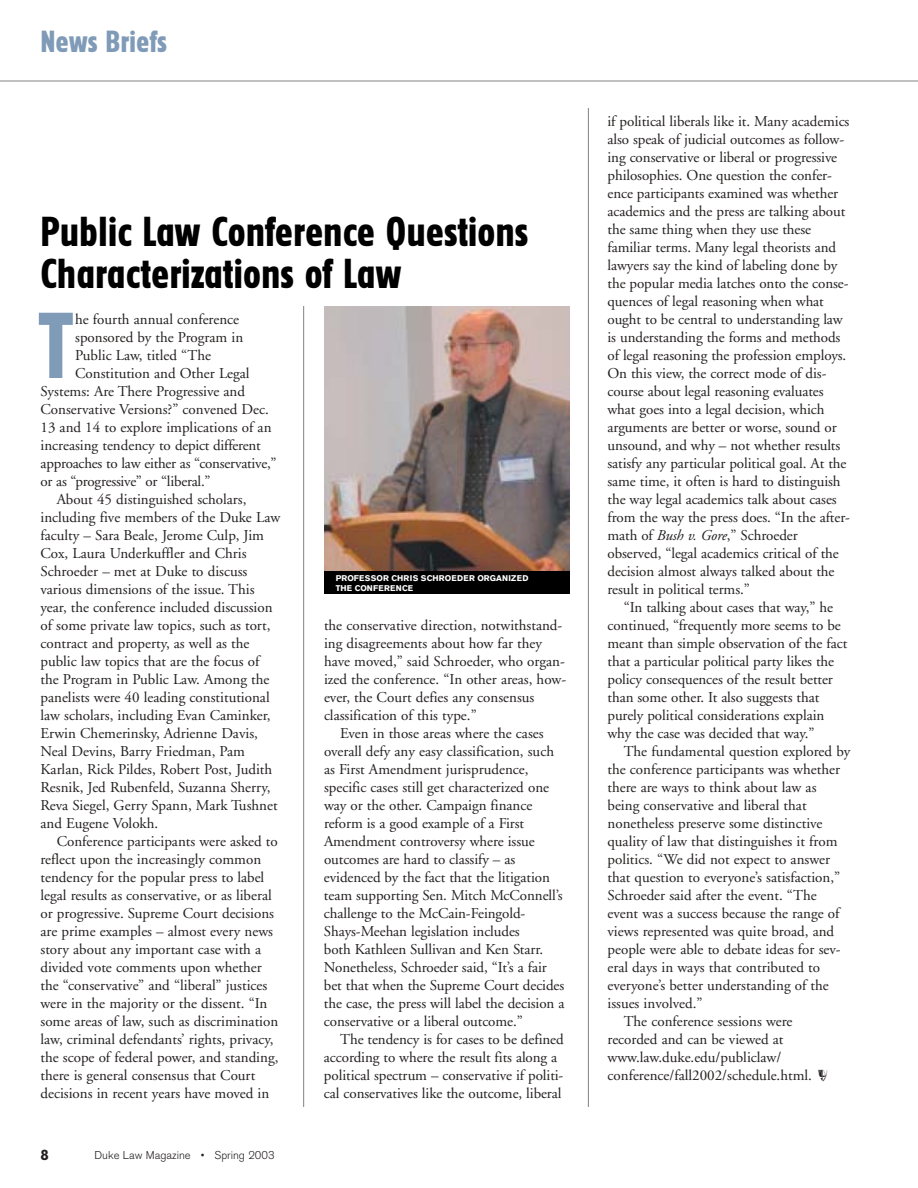
<style>
.page{position:relative;width:918px;height:1188px;background:#fff}
.page>*{position:absolute;margin:0;border:0;box-sizing:border-box;transform-origin:0 0}
.t1{font:87px "Govan One Alternate";color:#809bb8}
.t2{font:39px/42px "Govan One Alternate";color:#000}
.t3{font:28.5px "Govan One Alternate";color:#809bb8}
.t4{font:15px/18px "Adobe Garamond";color:#231f1f}
.t5{font:700 15px "Akzidenz Grotesk BE";color:#231f1f}
.t6{font:300 11.25px "Akzidenz Grotesk BE";color:#231f1f}
.t7{font:700 8.25px/9.9px "Akzidenz Grotesk BE";letter-spacing:.02em;color:#fff}
.s1{font-style:italic}
.s2{font-family:"DUK Evetica"}
</style>
<div class="page">
<hr style="left:0;top:81px;width:918px;height:1px;background:#808284">
<hr style="left:303px;top:306px;width:1px;height:801px;background:#808284">
<hr style="left:588px;top:108px;width:1px;height:999px;background:#808284">
<img style="left:324px;top:306px;width:246px;height:266px">
<div style="left:324px;top:572px;width:246px;height:22px;background:#000"></div>
<h3 class="t3" style="left:40px;top:32px;width:128px">News Briefs</h3>
<h2 class="t2" style="left:40px;top:215px;width:490px">Public Law Conference Questions<br>Characterizations of Law</h2>
<h1 class="t1" style="left:38px;top:316px;width:37px">T</h1>
<p class="t4" style="left:75px;top:312px;width:166px">he fourth annual conference</p>
<p class="t4" style="left:75px;top:330px;width:170px">sponsored by the Program in</p>
<p class="t4" style="left:75px;top:348px;width:137px">Public Law, titled “The</p>
<p class="t4" style="left:75px;top:366px;width:176px">Constitution and Other Legal</p>
<p class="t4" style="left:41px;top:384px;width:206px">Systems: Are There Progressive and</p>
<p class="t4" style="left:41px;top:402px;width:230px">Conservative Versions?” convened Dec.</p>
<p class="t4" style="left:41px;top:420px;width:233px">13 and 14 to explore implications of an</p>
<p class="t4" style="left:41px;top:438px;width:222px">increasing tendency to depict different</p>
<p class="t4" style="left:41px;top:456px;width:238px">approaches to law either as “conservative,”</p>
<p class="t4" style="left:41px;top:474px;width:172px">or as “progressive” or “liberal.”</p>
<p class="t4" style="left:57px;top:492px;width:191px">About 45 distinguished scholars,</p>
<p class="t4" style="left:41px;top:510px;width:241px">including five members of the Duke Law</p>
<p class="t4" style="left:41px;top:528px;width:225px">faculty – Sara Beale, Jerome Culp, Jim</p>
<p class="t4" style="left:41px;top:546px;width:208px">Cox, Laura Underkuffler and Chris</p>
<p class="t4" style="left:41px;top:564px;width:208px">Schroeder – met at Duke to discuss</p>
<p class="t4" style="left:41px;top:582px;width:216px">various dimensions of the issue. This</p>
<p class="t4" style="left:41px;top:600px;width:234px">year, the conference included discussion</p>
<p class="t4" style="left:41px;top:618px;width:231px">of some private law topics, such as tort,</p>
<p class="t4" style="left:41px;top:636px;width:211px">contract and property, as well as the</p>
<p class="t4" style="left:41px;top:654px;width:220px">public law topics that are the focus of</p>
<p class="t4" style="left:41px;top:672px;width:230px">the Program in Public Law. Among the</p>
<p class="t4" style="left:41px;top:690px;width:231px">panelists were 40 leading constitutional</p>
<p class="t4" style="left:41px;top:708px;width:232px">law scholars, including Evan Caminker,</p>
<p class="t4" style="left:41px;top:726px;width:219px">Erwin Chemerinsky, Adrienne Davis,</p>
<p class="t4" style="left:41px;top:744px;width:206px">Neal Devins, Barry Friedman, Pam</p>
<p class="t4" style="left:41px;top:762px;width:233px">Karlan, Rick Pildes, Robert Post, Judith</p>
<p class="t4" style="left:41px;top:780px;width:231px">Resnik, Jed Rubenfeld, Suzanna Sherry,</p>
<p class="t4" style="left:41px;top:798px;width:239px">Reva Siegel, Gerry Spann, Mark Tushnet</p>
<p class="t4" style="left:41px;top:816px;width:119px">and Eugene Volokh.</p>
<p class="t4" style="left:57px;top:834px;width:223px">Conference participants were asked to</p>
<p class="t4" style="left:41px;top:852px;width:222px">reflect upon the increasingly common</p>
<p class="t4" style="left:41px;top:870px;width:225px">tendency for the popular press to label</p>
<p class="t4" style="left:41px;top:888px;width:233px">legal results as conservative, or as liberal</p>
<p class="t4" style="left:41px;top:906px;width:235px">or progressive. Supreme Court decisions</p>
<p class="t4" style="left:41px;top:924px;width:234px">are prime examples – almost every news</p>
<p class="t4" style="left:41px;top:942px;width:222px">story about any important case with a</p>
<p class="t4" style="left:41px;top:960px;width:223px">divided vote comments upon whether</p>
<p class="t4" style="left:41px;top:978px;width:228px">the “conservative” and “liberal” justices</p>
<p class="t4" style="left:41px;top:996px;width:229px">were in the majority or the dissent. “In</p>
<p class="t4" style="left:41px;top:1014px;width:239px">some areas of law, such as discrimination</p>
<p class="t4" style="left:41px;top:1032px;width:234px">law, criminal defendants’ rights, privacy,</p>
<p class="t4" style="left:41px;top:1050px;width:239px">the scope of federal power, and standing,</p>
<p class="t4" style="left:41px;top:1068px;width:216px">there is general consensus that Court</p>
<p class="t4" style="left:41px;top:1086px;width:230px">decisions in recent years have moved in</p>
<p class="t5" style="left:40px;top:1149px;width:10px">8</p>
<p class="t6" style="left:94px;top:1151px;width:182px">Duke Law Magazine • Spring 2003</p>
<p class="t7" style="left:336px;top:574px;width:194px">PROFESSOR CHRIS SCHROEDER ORGANIZED<br>THE CONFERENCE</p>
<p class="t4" style="left:324px;top:618px;width:240px">the conservative direction, notwithstand-</p>
<p class="t4" style="left:324px;top:636px;width:220px">ing disagreements about how far they</p>
<p class="t4" style="left:324px;top:654px;width:242px">have moved,” said Schroeder, who organ-</p>
<p class="t4" style="left:324px;top:672px;width:244px">ized the conference. “In other areas, how-</p>
<p class="t4" style="left:324px;top:690px;width:212px">ever, the Court defies any consensus</p>
<p class="t4" style="left:324px;top:708px;width:154px">classification of this type.”</p>
<p class="t4" style="left:340px;top:726px;width:205px">Even in those areas where the cases</p>
<p class="t4" style="left:324px;top:744px;width:232px">overall defy any easy classification, such</p>
<p class="t4" style="left:324px;top:762px;width:206px">as First Amendment jurisprudence,</p>
<p class="t4" style="left:324px;top:780px;width:227px">specific cases still get characterized one</p>
<p class="t4" style="left:324px;top:798px;width:210px">way or the other. Campaign finance</p>
<p class="t4" style="left:324px;top:816px;width:202px">reform is a good example of a First</p>
<p class="t4" style="left:324px;top:834px;width:212px">Amendment controversy where issue</p>
<p class="t4" style="left:324px;top:852px;width:193px">outcomes are hard to classify – as</p>
<p class="t4" style="left:324px;top:870px;width:227px">evidenced by the fact that the litigation</p>
<p class="t4" style="left:324px;top:888px;width:240px">team supporting Sen. Mitch McConnell’s</p>
<p class="t4" style="left:324px;top:906px;width:203px">challenge to the McCain-Feingold-</p>
<p class="t4" style="left:324px;top:924px;width:197px">Shays-Meehan legislation includes</p>
<p class="t4" style="left:324px;top:942px;width:221px">both Kathleen Sullivan and Ken Starr.</p>
<p class="t4" style="left:324px;top:960px;width:224px">Nonetheless, Schroeder said, “It’s a fair</p>
<p class="t4" style="left:324px;top:978px;width:242px">bet that when the Supreme Court decides</p>
<p class="t4" style="left:324px;top:996px;width:242px">the case, the press will label the decision a</p>
<p class="t4" style="left:324px;top:1014px;width:200px">conservative or a liberal outcome.”</p>
<p class="t4" style="left:340px;top:1032px;width:225px">The tendency is for cases to be defined</p>
<p class="t4" style="left:324px;top:1050px;width:235px">according to where the result fits along a</p>
<p class="t4" style="left:324px;top:1068px;width:241px">political spectrum – conservative if politi-</p>
<p class="t4" style="left:324px;top:1086px;width:239px">cal conservatives like the outcome, liberal</p>
<p class="t4" style="left:607px;top:114px;width:244px">if political liberals like it. Many academics also speak of judicial outcomes as follow&shy;ing conservative or liberal or progressive philosophies. One question the confer&shy;ence participants examined was whether academics and the press are talking about the same thing when they use these familiar terms. Many legal theorists and lawyers say the kind of labeling done by the popular media latches onto the conse&shy;quences of legal reasoning when what ought to be central to understanding law is understanding the forms and methods of legal reasoning the profession employs.<br>On this view, the correct mode of dis&shy;course about legal reasoning evaluates what goes into a legal decision, which arguments are better or worse, sound or unsound, and why – not whether results satisfy any particular political goal. At the same time, it often is hard to distinguish the way legal academics talk about cases from the way the press does. “In the after&shy;math of <span class="s1">Bush v. Gore</span>,” Schroeder observed, “legal academics critical of the decision almost always talked about the result in political terms.”</p>
<p class="t4" style="left:608px;top:600px;width:241px;text-indent:16px">“In talking about cases that way,” he continued, “frequently more seems to be meant than simple observation of the fact that a particular political party likes the policy consequences of the result better than some other. It also suggests that purely political considerations explain why the case was decided that way.”</p>
<p class="t4" style="left:624px;top:744px;width:228px">The fundamental question explored by</p>
<p class="t4" style="left:608px;top:762px;width:234px">the conference participants was whether</p>
<p class="t4" style="left:608px;top:780px;width:211px">there are ways to think about law as</p>
<p class="t4" style="left:608px;top:798px;width:201px">being conservative and liberal that</p>
<p class="t4" style="left:608px;top:816px;width:217px">nonetheless preserve some distinctive</p>
<p class="t4" style="left:608px;top:834px;width:232px">quality of law that distinguishes it from</p>
<p class="t4" style="left:608px;top:852px;width:224px">politics. “We did not expect to answer</p>
<p class="t4" style="left:608px;top:870px;width:234px">that question to everyone’s satisfaction,”</p>
<p class="t4" style="left:608px;top:888px;width:211px">Schroeder said after the event. “The</p>
<p class="t4" style="left:608px;top:906px;width:234px">event was a success because the range of</p>
<p class="t4" style="left:608px;top:924px;width:228px">views represented was quite broad, and</p>
<p class="t4" style="left:608px;top:942px;width:235px">people were able to debate ideas for sev-</p>
<p class="t4" style="left:608px;top:960px;width:214px">eral days in ways that contributed to</p>
<p class="t4" style="left:608px;top:978px;width:223px">everyone’s better understanding of the</p>
<p class="t4" style="left:608px;top:996px;width:97px">issues involved.”</p>
<p class="t4" style="left:624px;top:1014px;width:170px">The conference sessions were</p>
<p class="t4" style="left:608px;top:1032px;width:178px">recorded and can be viewed at</p>
<p class="t4" style="left:608px;top:1050px;width:175px">www.law.duke.edu/publiclaw/</p>
<p class="t4" style="left:608px;top:1068px;width:223px">conference/fall2002/schedule.html. <span class="s2">d</span></p>
</div>
